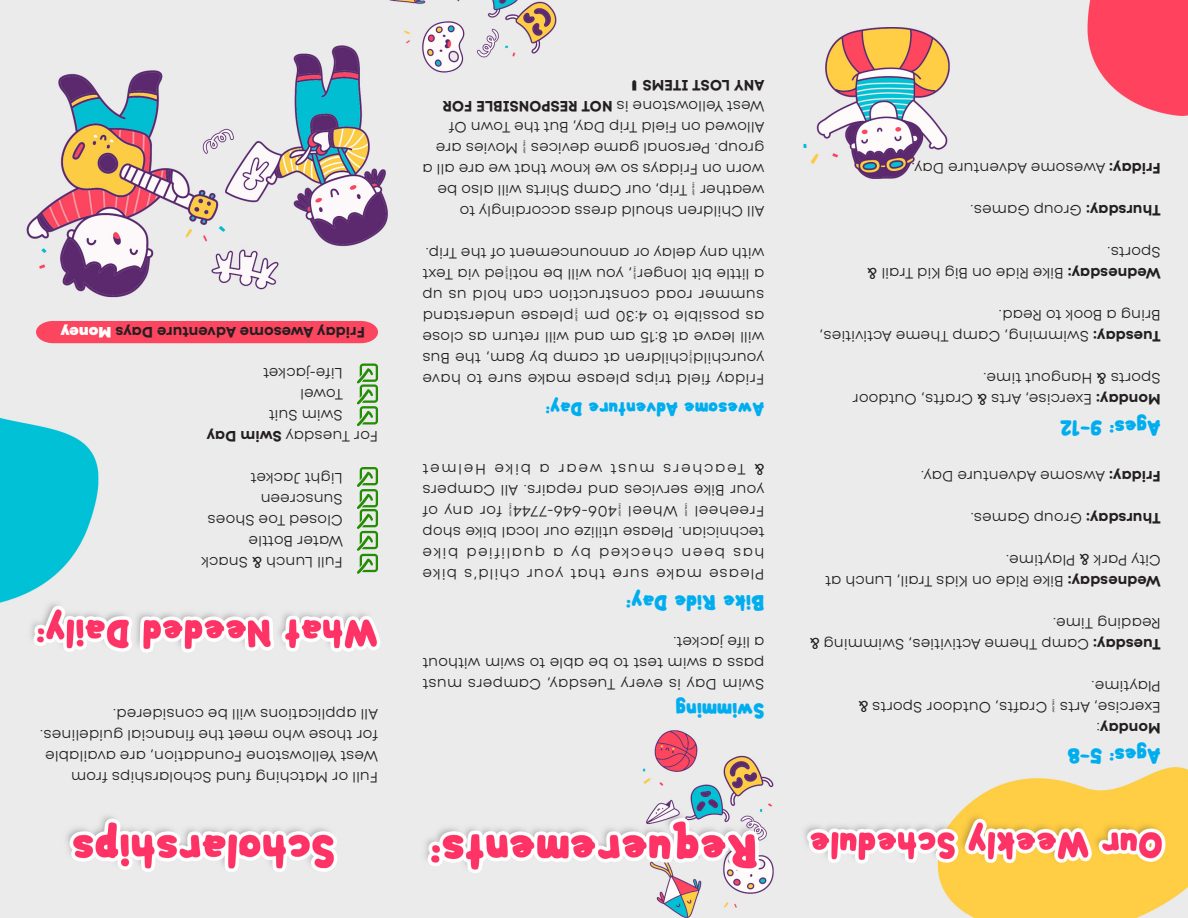
<style>
.page{position:relative;width:1188px;height:918px;background:#fff}
.page>*{position:absolute;margin:0;border:0;box-sizing:border-box;transform-origin:0 0}
.t1{font:27px "Bubblee Kids";color:#00aeef}
.t2{font:24px "Bubblee Kids";color:#00aeef}
.t3{font:15px/21px "Code Next Trial Book";color:#231f20}
.t4{font:15px "Code Next Trial Bold";color:#231f20}
.t5{font:15px "Code Next Trial Book";letter-spacing:.09em;color:#231f20}
.t6{font:15px "Code Next Trial Book";letter-spacing:.11em;color:#231f20}
.s1{font-family:"Code Next Trial Heavy";color:#fff}
.s2{font-family:"Code Next Trial Bold"}
.s3{font-family:"Arial"}
.s4{font-family:"Code Next Trial Book"}
</style>
<div class="page">
<img style="left:0;top:0;width:1188px;height:918px">
<div style="left:36px;top:321px;width:342px;height:22px;background:#fc455e"></div>
<svg style="left:357px;top:467px;width:21px;height:107px;background:#97c38a"></svg>
<svg style="left:357px;top:364px;width:21px;height:62px"></svg>
<p class="t4" style="left:365px;top:340px;width:306px;rotate:-180deg">Friday Awesome Adventure Days <span class="s1">Money</span></p>
<p class="t3" style="left:343px;top:384px;width:81px;rotate:-180deg">Life-jacket</p>
<p class="t3" style="left:343px;top:405px;width:44px;rotate:-180deg">Towel</p>
<p class="t3" style="left:343px;top:426px;width:76px;rotate:-180deg">Swim Suit</p>
<p class="t3" style="left:378px;top:447px;width:173px;rotate:-180deg">For Tuesday <span class="s2">Swim Day</span></p>
<p class="t3" style="left:343px;top:573px;width:144px;rotate:-180deg">Full Lunch <span class="s3">&amp;</span> Snack<br>Water Bottle<br>Closed Toe Shoes<br>Sunscreen<br>Light Jacket</p>
<p class="t3" style="left:378px;top:788px;width:340px;rotate:-180deg">Full or Matching fund Scholarships from West Yellowstone Foundation, are available for those who meet the financial guidelines.<br>All applications will be considered.</p>
<p class="t3" style="left:765px;top:222px;width:343px;rotate:-180deg">All Children should dress accordingly to weather &amp; Trip, our Camp Shirts will also be worn on Fridays so we know that we are all a group. Personal game devices &amp; Movies are Allowed on Field Trip Day, But the Town Of West Yellowstone is <span class="s2">NOT RESPONSIBLE FOR ANY LOST ITEMS!</span></p>
<p class="t3" style="left:765px;top:390px;width:344px;text-align:justify;rotate:-180deg">Friday field trips please make sure to have yourchild\children at camp by 8am, the Bus will leave at 8:15 am and will return as close as possible to 4:30 pm (please understand summer road construction can hold us up a little bit longer ,) you will be notified via Text with any delay or announcement of the Trip.</p>
<p class="t2" style="left:765px;top:421px;width:220px;rotate:-180deg">Awesome Adventure Day:</p>
<p class="t3" style="left:765px;top:564px;width:343px;rotate:-180deg">has<br>technician. Please utilize our local bike shop<br>Freeheel &amp; Wheel (406-646-7744) for any of your Bike services and repairs. All Campers <span class="s3">&amp;</span></p>
<p class="t3" style="left:486px;top:480px;width:65px;rotate:-180deg">Helmet</p>
<p class="t3" style="left:531px;top:480px;width:38px;rotate:-180deg">bike</p>
<p class="t3" style="left:550px;top:480px;width:12px;rotate:-180deg">a</p>
<p class="t3" style="left:602px;top:480px;width:45px;rotate:-180deg">wear</p>
<p class="t3" style="left:655px;top:480px;width:46px;rotate:-180deg">must</p>
<p class="t6" style="left:746px;top:477px;width:84px;rotate:-180deg">Teachers</p>
<p class="t3" style="left:458px;top:564px;width:37px;rotate:-180deg">bike</p>
<p class="t5" style="left:545px;top:561px;width:80px;rotate:-180deg">qualified</p>
<p class="t3" style="left:564px;top:564px;width:12px;rotate:-180deg">a</p>
<p class="t3" style="left:591px;top:564px;width:21px;rotate:-180deg">by</p>
<p class="t5" style="left:673px;top:561px;width:76px;rotate:-180deg">checked</p>
<p class="t3" style="left:725px;top:564px;width:45px;rotate:-180deg">been</p>
<p class="t3" style="left:457px;top:585px;width:36px;rotate:-180deg">bike</p>
<p class="t3" style="left:520px;top:585px;width:57px;rotate:-180deg">child s’</p>
<p class="t3" style="left:564px;top:585px;width:38px;rotate:-180deg">your</p>
<p class="t3" style="left:605px;top:585px;width:37px;rotate:-180deg">that</p>
<p class="t3" style="left:649px;top:585px;width:38px;rotate:-180deg">sure</p>
<p class="t3" style="left:702px;top:585px;width:47px;rotate:-180deg">make</p>
<p class="t3" style="left:765px;top:585px;width:57px;rotate:-180deg">Please</p>
<p class="t1" style="left:765px;top:616px;width:140px;rotate:-180deg">Bike Ride Day:</p>
<p class="t3" style="left:765px;top:695px;width:344px;text-align:justify;rotate:-180deg">Swim Day is every Tuesday, Campers must pass a swim test to be able to swim without a life jacket.</p>
<p class="t1" style="left:765px;top:724px;width:90px;rotate:-180deg">Swimming</p>
<p class="t3" style="left:1161px;top:179px;width:251px;rotate:-180deg"><span class="s2">Friday:</span> Awesome Adventure Day.</p>
<p class="t3" style="left:1161px;top:221px;width:192px;rotate:-180deg"><span class="s2">Thursday:</span> Group Games.</p>
<p class="t3" style="left:1161px;top:284px;width:295px;rotate:-180deg"><span class="s2">Wednesday:</span> Bike Ride on Big Kid Trail <span class="s3">&amp;<br></span>Sports.</p>
<p class="t3" style="left:1161px;top:347px;width:343px;rotate:-180deg"><span class="s2">Tuesday:</span> Swimming, Camp Theme Activities,<br>Bring a Book to Read.</p>
<p class="t3" style="left:1161px;top:410px;width:310px;rotate:-180deg"><span class="s2">Monday:</span> Exercise, Arts <span class="s3">&amp;</span> Crafts, Outdoor<br>Sports <span class="s3">&amp;</span> Hangout time.</p>
<p class="t1" style="left:1161px;top:441px;width:103px;rotate:-180deg">Ages: 9-12</p>
<p class="t3" style="left:1161px;top:486px;width:242px;rotate:-180deg"><span class="s2">Friday:</span> Awsome Adventure Day.</p>
<p class="t3" style="left:1161px;top:528px;width:192px;rotate:-180deg"><span class="s2">Thursday:</span> Group Games.</p>
<p class="t3" style="left:1161px;top:591px;width:337px;rotate:-180deg"><span class="s2">Wednesday:</span> Bike Ride on Kids Trail, Lunch at<br>City Park <span class="s3">&amp;</span> Playtime.</p>
<p class="t3" style="left:1161px;top:654px;width:353px;rotate:-180deg"><span class="s2">Tuesday:</span> Camp Theme Activities, Swimming <span class="s3">&amp;<br></span>Reading Time.</p>
<p class="t3" style="left:1161px;top:717px;width:304px;rotate:-180deg">Exercise, Arts &amp; Crafts, Outdoor Sports <span class="s3">&amp;<br></span>Playtime.</p>
<p class="t4" style="left:1161px;top:736px;width:66px;rotate:-180deg">Monday <span class="s4">:</span></p>
<p class="t1" style="left:1161px;top:770px;width:95px;rotate:-180deg">Ages: 5-8</p>
</div>
